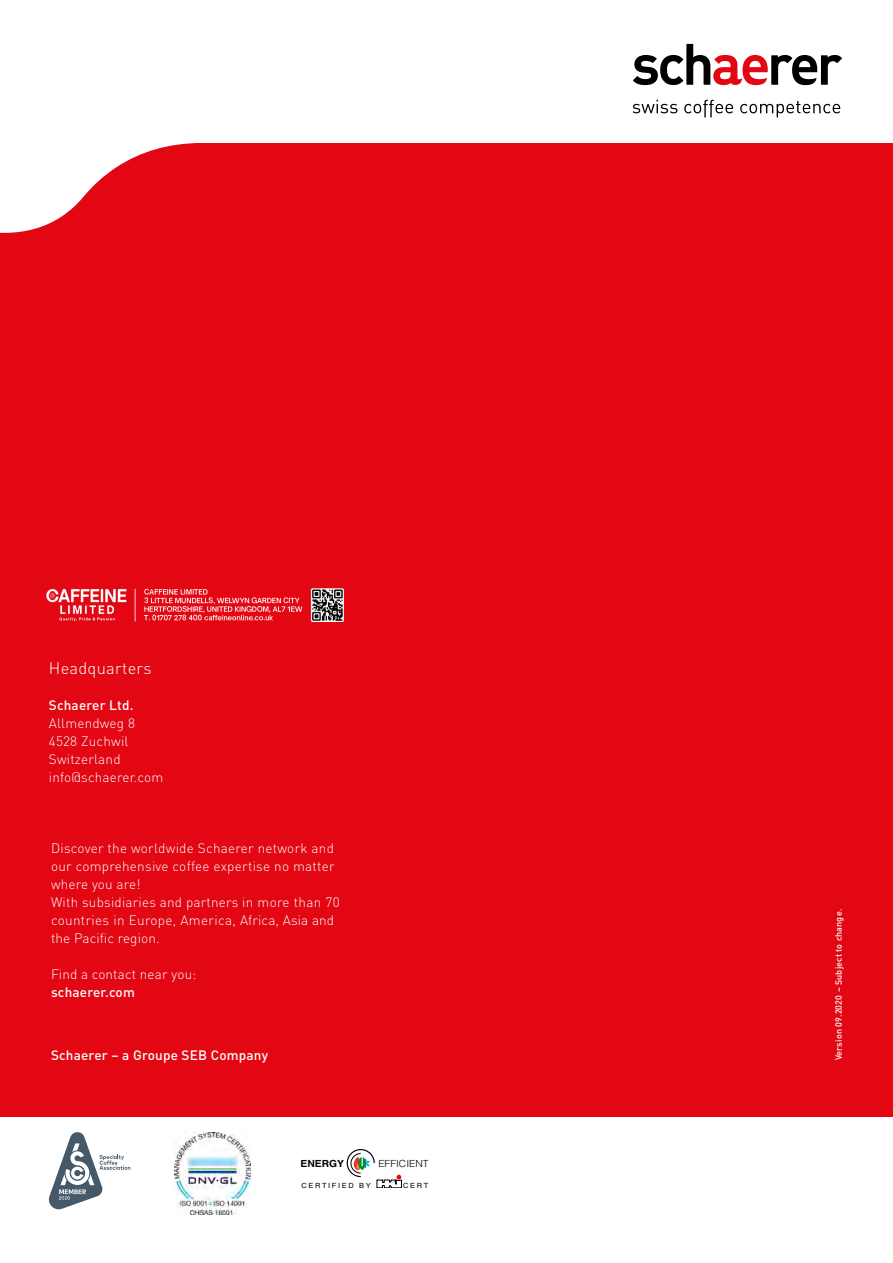
<style>
.page{position:relative;width:893px;height:1263px;background:#fff}
.page>*{position:absolute;margin:0;border:0;box-sizing:border-box;transform-origin:0 0}
.t1{font:300 16.5px "DIN Pro";letter-spacing:.015em;color:#fff}
.t2{font:300 13.5px/18px "DIN Pro";letter-spacing:.015em;color:#fff}
.t3{font:500 13.5px "DIN Pro";letter-spacing:.015em;color:#fff}
.t4{font:300 9.75px "Helvetica";color:#000;scale:1.05 1}
.t5{font:700 9.75px "Helvetica";color:#000;scale:1.05 1}
.t6{font:500 9px "DIN Pro";letter-spacing:.015em;color:#fff}
.t7{font:7.05px "Helvetica";letter-spacing:.22em;color:#000;scale:1.05 1}
</style>
<div class="page">
<div style="left:0;top:0;width:893px;height:1116px;background:#e30613"></div>
<svg style="left:0;top:0;width:893px;height:233px;fill:#fff"></svg>
<svg style="left:633px;top:44px;width:209px;height:41px;background:#b69d9e"></svg>
<svg style="left:633px;top:100px;width:44px;height:13px"></svg>
<svg style="left:684px;top:100px;width:49px;height:17px"></svg>
<svg style="left:740px;top:101px;width:100px;height:16px;background:#cdcdcd"></svg>
<svg style="left:49px;top:1132px;width:81px;height:77px"></svg>
<svg style="left:346px;top:1149px;width:56px;height:39px"></svg>
<img style="left:175px;top:1132px;width:75px;height:82px">
<img style="left:46px;top:588px;width:298px;height:33px">
<p class="t1" style="left:49px;top:657px;width:104px">Headquarters</p>
<p class="t3" style="left:49px;top:696px;width:86px">Schaerer Ltd.</p>
<p class="t2" style="left:49px;top:714px;width:116px">Allmendweg 8<br>4528 Zuchwil<br>Switzerland info@schaerer.com</p>
<p class="t2" style="left:51px;top:839px;width:290px">Discover the worldwide Schaerer network and our comprehensive coffee expertise no matter where you are!<br>With subsidiaries and partners in more than 70 countries in Europe, America, Africa, Asia and the Pacific region.</p>
<p class="t2" style="left:51px;top:965px;width:147px">Find a contact near you:</p>
<p class="t3" style="left:51px;top:983px;width:85px">schaerer.com</p>
<p class="t3" style="left:51px;top:1046px;width:219px">Schaerer – a Groupe SEB Company</p>
<p class="t5" style="left:300px;top:1155px;width:43px">ENERGY</p>
<p class="t4" style="left:378px;top:1157px;width:49px">EFFICIENT</p>
<p class="t7" style="left:301px;top:1180px;width:68px">CERTIFIED BY</p>
<p class="t7" style="left:403px;top:1180px;width:25px">CERT</p>
<p class="t6" style="left:833px;top:1060px;width:153px;rotate:-90deg">Version 09.2020 – Subject to change.</p>
</div>
